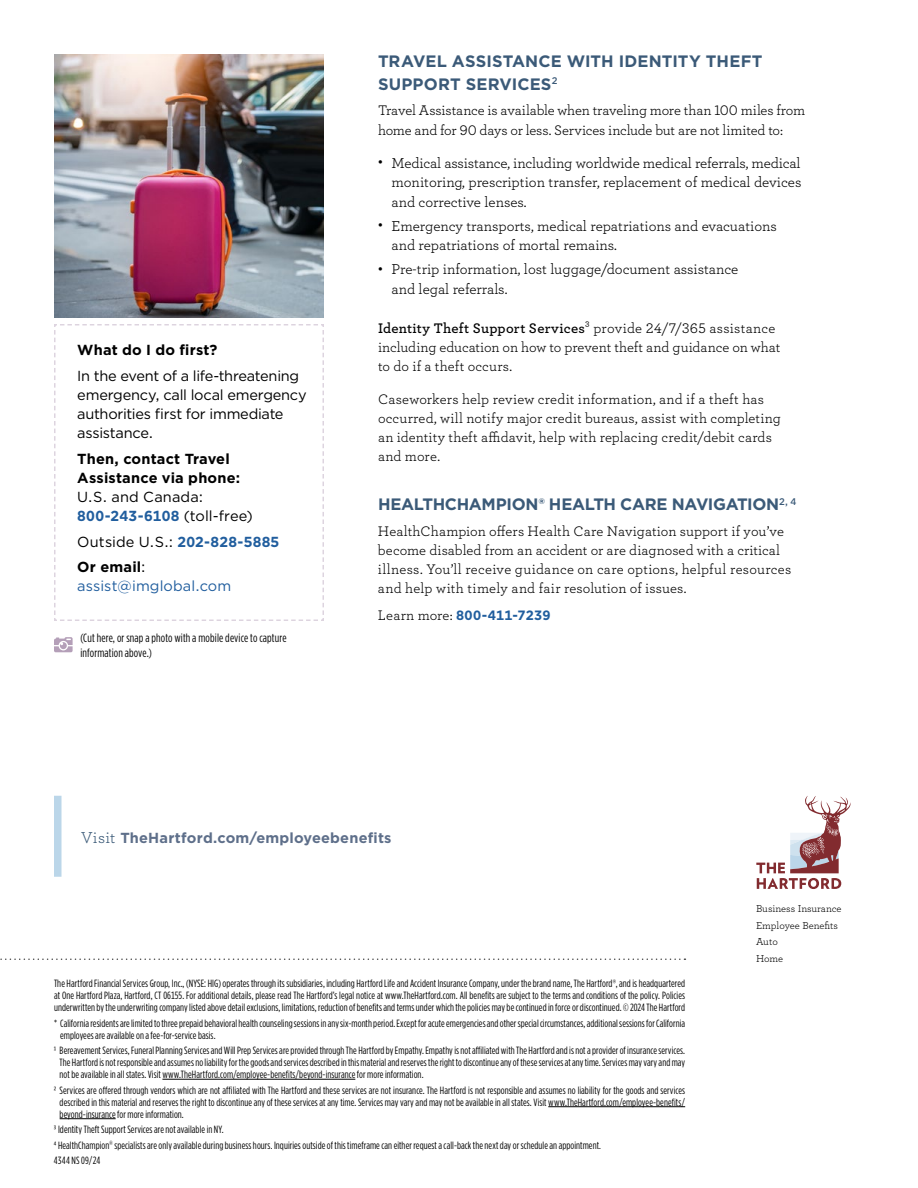
<style>
.page{position:relative;width:918px;height:1188px;background:#fff}
.page>*{position:absolute;margin:0;border:0;box-sizing:border-box;transform-origin:0 0}
.t1{font:700 16.5px/22.5px "Gotham";letter-spacing:-.005em;color:#3b5a78}
.t2{font:15px/19.5px "Archer";color:#000}
.t3{font:14.55px/19px "Archer";letter-spacing:.005em;color:#000}
.t4{font:14.55px/19px "Gotham";letter-spacing:-.015em;color:#000}
.t5{font:14.55px/19px "Gotham";letter-spacing:.01em;color:#000}
.t6{font:700 14.55px/19px "Gotham";letter-spacing:.01em;color:#000}
.t7{font:700 14.55px "Gotham";letter-spacing:.015em;color:#5e6f8a}
.t8{font:14.55px "Gotham";letter-spacing:.01em;color:#215e9e}
.t9{font:700 13.5px "Gotham";letter-spacing:.02em;color:#215e9e}
.t10{font:12px/14.4px "Gotham Condensed";letter-spacing:.01em;color:#000}
.t11{font:10.5px/12px "Gotham Condensed";letter-spacing:.005em;color:#000;text-align:justify}
.t12{font:10.5px/16.5px "Archer";color:#000}
.s1{font-weight:700;color:#215e9e}
.s2{font-weight:700}
.s3{font-weight:600}
.s4{font-family:"Archer";font-weight:400;font-size:14.55px;color:#000}
.s5{font-family:"Archer";font-weight:400;font-size:16.5px;color:#3b5a78}
</style>
<div class="page">
<div style="left:54px;top:796px;width:8px;height:81px;background:#bbd6e9"></div>
<svg style="left:756px;top:796px;width:95px;height:93px"></svg>
<svg style="left:0;top:958px;width:685px;height:2px"></svg>
<hr style="left:162px;top:1079px;width:193px;height:1px;background:#000">
<hr style="left:548px;top:1106px;width:137px;height:1px;background:#000">
<hr style="left:60px;top:1118px;width:56px;height:1px;background:#000">
<img style="left:54px;top:54px;width:270px;height:263px">
<svg style="left:54px;top:324px;width:270px;height:297px"></svg>
<svg style="left:54px;top:637px;width:19px;height:15px"></svg>
<h3 class="t6" style="left:77px;top:340px;width:142px">What do I do first?</h3>
<h3 class="t4" style="left:77px;top:366px;width:231px">In the event of a life-threatening emergency, call local emergency authorities first for immediate assistance.</h3>
<h3 class="t6" style="left:77px;top:449px;width:164px">Then, contact Travel<br>Assistance via phone:</h3>
<h3 class="t5" style="left:77px;top:487px;width:177px">U.S. and Canada:<br><span class="s1">800-243-6108</span> (toll-free)</h3>
<h3 class="t5" style="left:77px;top:528px;width:204px;line-height:25.8px">Outside U.S.: <span class="s1">202-828-5885<br></span><span class="s2">Or email</span>:</h3>
<h3 class="t8" style="left:77px;top:577px;width:155px">assist@imglobal.com</h3>
<p class="t10" style="left:80px;top:631px;width:208px">(Cut here, or snap a photo with a mobile device to capture information above.)</p>
<h1 class="t1" style="left:378px;top:50px;width:386px">TRAVEL ASSISTANCE WITH IDENTITY THEFT<br>SUPPORT SERVICES<sup>2</sup></h1>
<h3 class="t3" style="left:378px;top:100px;width:429px">Travel Assistance is available when traveling more than 100 miles from home and for 90 days or less. Services include but are not limited to:</h3>
<h2 class="t2" style="left:392px;top:152px;width:411px;text-align:justify;text-indent:-14px"><span class="s3">•</span> Medical assistance, including worldwide medical referrals, medical monitoring, prescription transfer, replacement of medical devices and corrective lenses.</h2>
<h2 class="t2" style="left:392px;top:215px;width:387px;text-indent:-14px"><span class="s3">•</span> Emergency transports, medical repatriations and evacuations and repatriations of mortal remains.</h2>
<h2 class="t2" style="left:392px;top:259px;width:348px;text-indent:-14px"><span class="s3">•</span> Pre-trip information, lost luggage/document assistance and legal referrals.</h2>
<h3 class="t3" style="left:378px;top:318px;width:404px"><span class="s3">Identity Theft Support Services</span>³ provide 24/7/365 assistance including education on how to prevent theft and guidance on what to do if a theft occurs.</h3>
<h3 class="t3" style="left:378px;top:389px;width:404px">Caseworkers help review credit information, and if a theft has occurred, will notify major credit bureaus, assist with completing an identity theft affidavit, help with replacing credit/debit cards and more.</h3>
<h1 class="t1" style="left:378px;top:493px;width:420px">HEALTHCHAMPION® HEALTH CARE NAVIGATION<sup>2,</sup> <sup>4</sup></h1>
<p class="t3" style="left:378px;top:521px;width:415px">HealthChampion offers Health Care Navigation support if you’ve become disabled from an accident or are diagnosed with a critical illness. You’ll receive guidance on care options, helpful resources and help with timely and fair resolution of issues.</p>
<p class="t9" style="left:378px;top:607px;width:174px"><span class="s4">Learn more:</span> 800-411-7239</p>
<h3 class="t7" style="left:81px;top:828px;width:312px"><span class="s5">Visit</span> TheHartford.com/employeebenefits</h3>
<p class="t11" style="left:54px;top:977px;width:633px">The Hartford Financial Services Group, Inc., (NYSE: HIG) operates through its subsidiaries, including Hartford Life and Accident Insurance Company, under the brand name, The Hartford®, and is headquartered at One Hartford Plaza, Hartford, CT 06155. For additional details, please read The Hartford’s legal notice at www.TheHartford.com. All benefits are subject to the terms and conditions of the policy. Policies underwritten by the underwriting company listed above detail exclusions, limitations, reduction of benefits and terms under which the policies may be continued in force or discontinued. © 2024 The Hartford</p>
<p class="t11" style="left:60px;top:1017px;width:627px;text-indent:-6px">* California residents are limited to three prepaid behavioral health counseling sessions in any six-month period. Except for acute emergencies and other special circumstances, additional sessions for California employees are available on a fee-for-service basis.</p>
<p class="t11" style="left:60px;top:1044px;width:627px;text-indent:-6px">1 Bereavement Services, Funeral Planning Services and Will Prep Services are provided through The Hartford by Empathy. Empathy is not affiliated with The Hartford and is not a provider of insurance services.<br>The Hartford is not responsible and assumes no liability for the goods and services described in this material and reserves the right to discontinue any of these services at any time. Services may vary and may not be available in all states. Visit www.TheHartford.com/employee-benefits/beyond-insurance for more information.</p>
<p class="t11" style="left:60px;top:1084px;width:627px;text-indent:-6px">2 Services are offered through vendors which are not affiliated with The Hartford and these services are not insurance. The Hartford is not responsible and assumes no liability for the goods and services described in this material and reserves the right to discontinue any of these services at any time. Services may vary and may not be available in all states. Visit www.TheHartford.com/employee-benefits/ beyond-insurance for more information.</p>
<p class="t11" style="left:54px;top:1122px;width:548px;line-height:15.5px;text-align:left">3 Identity Theft Support Services are not available in NY.<br>4 HealthChampion<sup>®</sup> specialists are only available during business hours. Inquiries outside of this timeframe can either request a call-back the next day or schedule an appointment.<br>4344 NS 09/24</p>
<p class="t12" style="left:756px;top:900px;width:87px">Business Insurance<br>Employee Benefits<br>Auto<br>Home</p>
</div>
